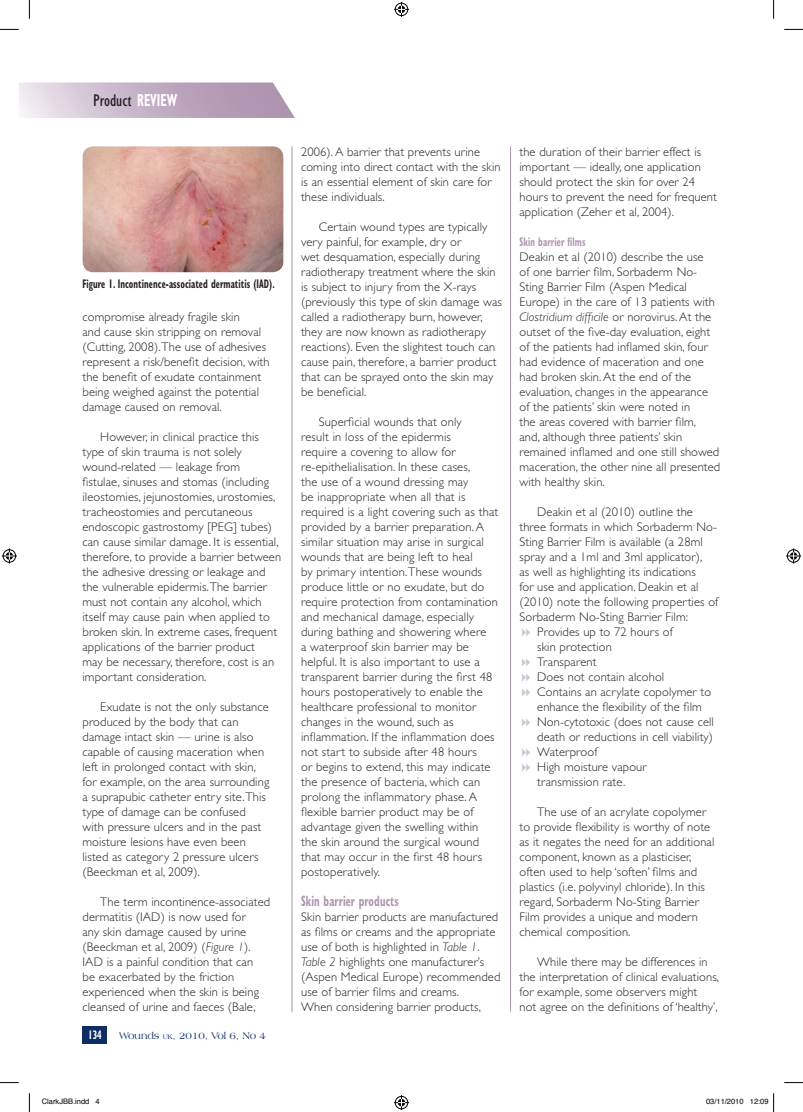
<style>
.page{position:relative;width:803px;height:1112px;background:#fff}
.page>*{position:absolute;margin:0;border:0;box-sizing:border-box;transform-origin:0 0}
.t1{font:condensed 17.5px "Gill Sans";color:#231f20}
.A_Header{font:700 condensed 15px "Gill Sans";letter-spacing:.01em;color:#ae94af;scale:.7 1}
.Body_text{font:300 12.5px/15px "Gill Sans";letter-spacing:.01em;color:#231f20}
.bullet{font:300 12.5px/15px "Gill Sans";letter-spacing:.01em;color:#231f20}
.t2{font:700 condensed 12.5px "Gill Sans";letter-spacing:.01em;color:#231f20;scale:.7 1}
.B-head{font:700 condensed 12.5px "Gill Sans";letter-spacing:.01em;color:#ae94af;scale:.7 1}
.t3{font:700 condensed 12.5px "Gill Sans";color:#fff;scale:.7 1}
.t4{font:10px "Americana BT";color:#0f2d65}
.t5{font:7.5px "Helvetica";color:#000}
.s1{font-weight:700;color:#fff}
.s2{font-style:italic}
.s3{font-size:7px}
</style>
<div class="page">
<div style="left:83px;top:1025px;width:24px;height:18px;background:#0f2d65"></div>
<svg style="left:19px;top:82px;width:276px;height:36px;background:#c9b9cb"></svg>
<hr style="left:292px;top:146px;width:1px;height:866px;background:#ae94af">
<hr style="left:510px;top:146px;width:1px;height:865px;background:#ae94af">
<img style="left:83px;top:146px;width:200px;height:126px">
<svg style="left:0;top:29px;width:19px;height:1px"></svg>
<svg style="left:784px;top:29px;width:19px;height:1px"></svg>
<svg style="left:0;top:1082px;width:19px;height:1px"></svg>
<svg style="left:784px;top:1082px;width:19px;height:1px"></svg>
<svg style="left:29px;top:0;width:1px;height:19px"></svg>
<svg style="left:29px;top:1093px;width:1px;height:18px"></svg>
<svg style="left:773px;top:0;width:1px;height:19px"></svg>
<svg style="left:394px;top:2px;width:15px;height:15px"></svg>
<svg style="left:394px;top:1095px;width:15px;height:14px"></svg>
<svg style="left:2px;top:548px;width:15px;height:15px"></svg>
<svg style="left:786px;top:548px;width:15px;height:15px"></svg>
<svg style="left:773px;top:1093px;width:1px;height:18px"></svg>
<p class="t1" style="left:93px;top:91px;width:86px">Product <span class="s1">REVIEW</span></p>
<p class="t2" style="left:83px;top:276px;width:276px">Figure 1. Incontinence-associated dermatitis (IAD).</p>
<p class="Body_text" style="left:82px;top:309px;width:189px">compromise already fragile skin<br>and cause skin stripping on removal (Cutting, 2008). The use of adhesives represent a risk/benefit decision, with the benefit of exudate containment being weighed against the potential damage caused on removal.</p>
<p class="Body_text" style="left:82px;top:429px;width:200px;text-indent:18px">However, in clinical practice this type of skin trauma is not solely wound-related — leakage from<br>fistulae, sinuses and stomas (including ileostomies, jejunostomies, urostomies, tracheostomies and percutaneous endoscopic gastrostomy [PEG] tubes) can cause similar damage. It is essential, therefore, to provide a barrier between the adhesive dressing or leakage and the vulnerable epidermis. The barrier must not contain any alcohol, which itself may cause pain when applied to broken skin. In extreme cases, frequent applications of the barrier product<br>may be necessary, therefore, cost is an important consideration.</p>
<p class="Body_text" style="left:82px;top:699px;width:188px;text-indent:18px">Exudate is not the only substance produced by the body that can damage intact skin — urine is also capable of causing maceration when left in prolonged contact with skin, for example, on the area surrounding a suprapubic catheter entry site. This type of damage can be confused with pressure ulcers and in the past moisture lesions have even been listed as category 2 pressure ulcers (Beeckman et al, 2009).</p>
<p class="Body_text" style="left:82px;top:894px;width:189px;text-indent:18px">The term incontinence-associated dermatitis (IAD) is now used for<br>any skin damage caused by urine (Beeckman et al, 2009) (<span class="s2">Figure 1</span>).<br>IAD is a painful condition that can<br>be exacerbated by the friction experienced when the skin is being cleansed of urine and faeces (Bale,</p>
<p class="t3" style="left:88px;top:1027px;width:21px">134</p>
<p class="t4" style="left:119px;top:1029px;width:148px">Wounds <span class="s3">uk</span>, 2010, Vol 6, No 4</p>
<p class="Body_text" style="left:301px;top:144px;width:201px">2006). A barrier that prevents urine coming into direct contact with the skin is an essential element of skin care for these individuals.</p>
<p class="Body_text" style="left:301px;top:219px;width:202px;text-indent:18px">Certain wound types are typically very painful, for example, dry or<br>wet desquamation, especially during radiotherapy treatment where the skin is subject to injury from the X-rays (previously this type of skin damage was called a radiotherapy burn, however, they are now known as radiotherapy reactions). Even the slightest touch can cause pain, therefore, a barrier product that can be sprayed onto the skin may be beneficial.</p>
<p class="Body_text" style="left:301px;top:414px;width:199px;text-indent:18px">Superficial wounds that only<br>result in loss of the epidermis<br>require a covering to allow for re-epithelialisation. In these cases,<br>the use of a wound dressing may<br>be inappropriate when all that is required is a light covering such as that provided by a barrier preparation. A similar situation may arise in surgical wounds that are being left to heal<br>by primary intention. These wounds produce little or no exudate, but do require protection from contamination and mechanical damage, especially during bathing and showering where<br>a waterproof skin barrier may be helpful. It is also important to use a transparent barrier during the first 48 hours postoperatively to enable the healthcare professional to monitor changes in the wound, such as inflammation. If the inflammation does not start to subside after 48 hours<br>or begins to extend, this may indicate the presence of bacteria, which can prolong the inflammatory phase. A flexible barrier product may be of advantage given the swelling within<br>the skin around the surgical wound that may occur in the first 48 hours postoperatively.</p>
<p class="A_Header" style="left:301px;top:892px;width:141px">Skin barrier products</p>
<p class="Body_text" style="left:301px;top:909px;width:201px">Skin barrier products are manufactured as films or creams and the appropriate use of both is highlighted in <span class="s2">Table 1</span>.<br><span class="s2">Table 2</span> highlights one manufacturer’s (Aspen Medical Europe) recommended use of barrier films and creams.<br>When considering barrier products,</p>
<p class="Body_text" style="left:519px;top:144px;width:199px">the duration of their barrier effect is important — ideally, one application should protect the skin for over 24 hours to prevent the need for frequent application (Zeher et al, 2004).</p>
<p class="B-head" style="left:519px;top:234px;width:96px">Skin barrier films</p>
<p class="Body_text" style="left:519px;top:249px;width:202px">Deakin et al (2010) describe the use<br>of one barrier film, Sorbaderm No-Sting Barrier Film (Aspen Medical Europe) in the care of 13 patients with <span class="s2">Clostridium difficile</span> or norovirus. At the outset of the five-day evaluation, eight of the patients had inflamed skin, four had evidence of maceration and one had broken skin. At the end of the evaluation, changes in the appearance of the patients’ skin were noted in<br>the areas covered with barrier film,<br>and, although three patients’ skin remained inflamed and one still showed maceration, the other nine all presented with healthy skin.</p>
<p class="Body_text" style="left:519px;top:504px;width:200px;text-indent:18px">Deakin et al (2010) outline the three formats in which Sorbaderm No-Sting Barrier Film is available (a 28ml spray and a 1ml and 3ml applicator),<br>as well as highlighting its indications<br>for use and application. Deakin et al (2010) note the following properties of Sorbaderm No-Sting Barrier Film:</p>
<p class="bullet" style="left:537px;top:624px;width:137px">Provides up to 72 hours of skin protection</p>
<p class="bullet" style="left:537px;top:654px;width:61px">Transparent</p>
<p class="bullet" style="left:537px;top:669px;width:129px">Does not contain alcohol</p>
<p class="bullet" style="left:537px;top:684px;width:175px">Contains an acrylate copolymer to enhance the flexibility of the film</p>
<p class="bullet" style="left:537px;top:714px;width:178px">Non-cytotoxic (does not cause cell death or reductions in cell viability)</p>
<p class="bullet" style="left:537px;top:744px;width:62px">Waterproof</p>
<p class="bullet" style="left:537px;top:759px;width:111px">High moisture vapour transmission rate.</p>
<p class="Body_text" style="left:519px;top:804px;width:196px;text-indent:18px">The use of an acrylate copolymer to provide flexibility is worthy of note as it negates the need for an additional component, known as a plasticiser, often used to help ‘soften’ films and plastics (i.e. polyvinyl chloride). In this regard, Sorbaderm No-Sting Barrier Film provides a unique and modern chemical composition.</p>
<p class="Body_text" style="left:519px;top:954px;width:201px;text-indent:18px">While there may be differences in the interpretation of clinical evaluations, for example, some observers might<br>not agree on the definitions of ‘healthy’,</p>
<p class="t5" style="left:42px;top:1095px;width:59px">ClarkJBB.indd 4</p>
<p class="t5" style="left:706px;top:1095px;width:64px">03/11/2010 12:09</p>
</div>
